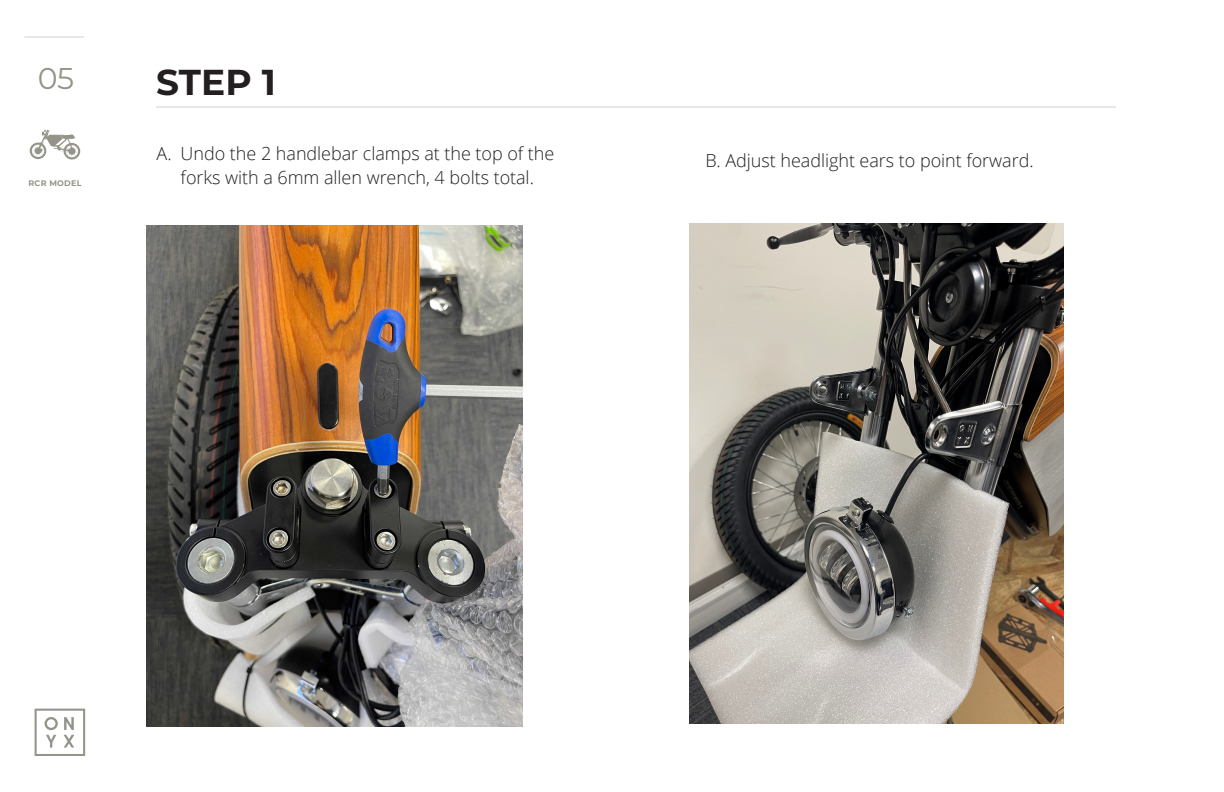
<style>
.page{position:relative;width:1224px;height:792px;background:#fff}
.page>*{position:absolute;margin:0;border:0;box-sizing:border-box;transform-origin:0 0}
.t1{font:700 36px "Montserrat";color:#231f20}
.t2{font:30px "Montserrat";color:#94948a}
.t3{font:300 18px/24.2px "Open Sans";color:#231f20;text-align:center}
.t4{font:300 18px "Open Sans";color:#221e1f}
.t5{font:700 8px "Montserrat";letter-spacing:.03em;color:#94948a}
</style>
<div class="page">
<svg style="left:35px;top:709px;width:50px;height:47px"></svg>
<hr style="left:24px;top:36px;width:60px;height:2px;background:#e6e7e9">
<svg style="left:30px;top:130px;width:50px;height:30px"></svg>
<hr style="left:156px;top:106px;width:960px;height:2px;background:#e6e7e9">
<img style="left:147px;top:226px;width:376px;height:501px">
<img style="left:689px;top:224px;width:375px;height:499px">
<h2 class="t2" style="left:38px;top:58px;width:38px">05</h2>
<h1 class="t1" style="left:156px;top:56px;width:122px">STEP 1</h1>
<p class="t5" style="left:29px;top:178px;width:55px">RCR MODEL</p>
<p class="t3" style="left:157px;top:141px;width:399px">A. Undo the 2 handlebar clamps at the top of the forks with a 6mm allen wrench, 4 bolts total.</p>
<p class="t4" style="left:705px;top:148px;width:330px">B. Adjust headlight ears to point forward.</p>
</div>
